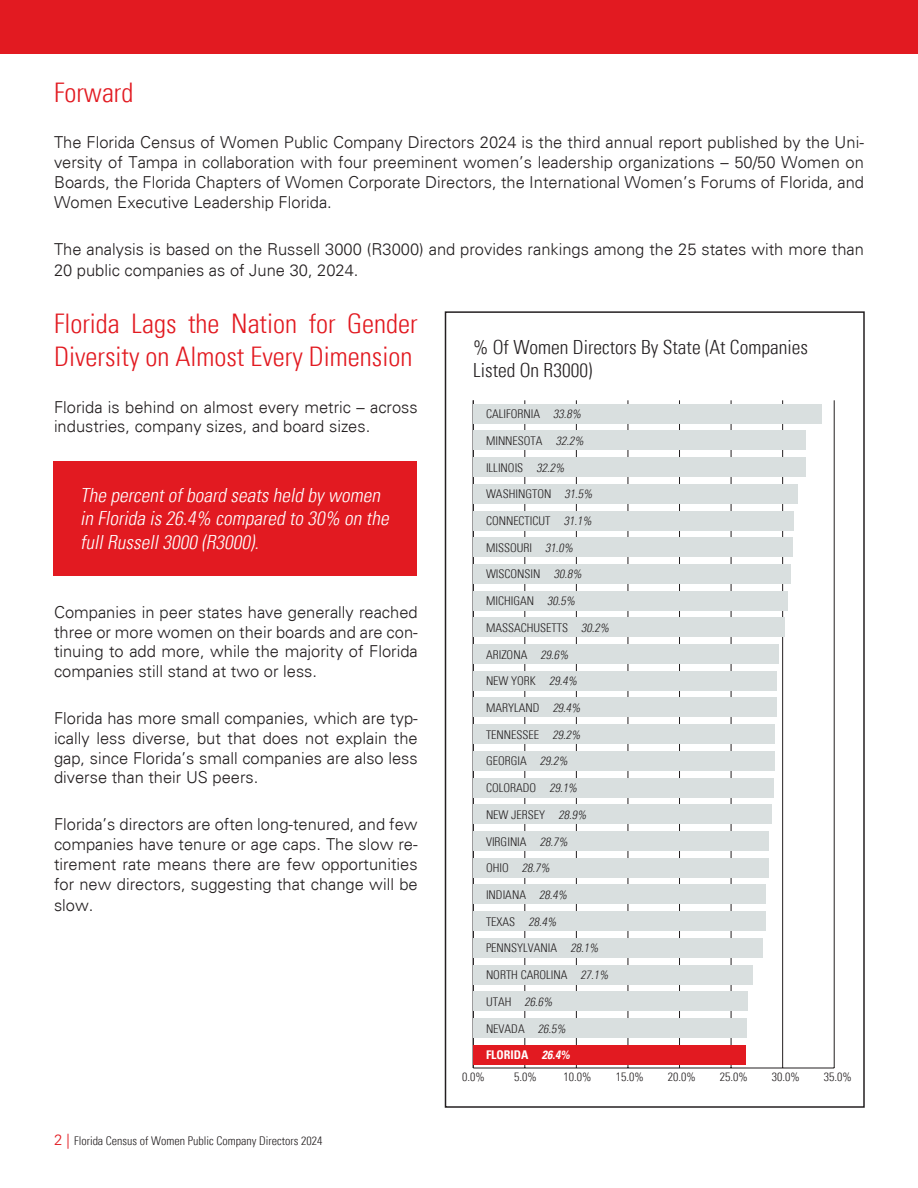
<style>
.page{position:relative;width:918px;height:1188px;background:#fff}
.page>*{position:absolute;margin:0;border:0;box-sizing:border-box;transform-origin:0 0}
.t1{font:300 condensed 27px/32.4px "Univers";color:#e21a21}
.t2{font:italic 300 condensed 19.5px/23.4px "Univers";color:#fff}
.t3{font:300 condensed 19.5px/23.4px "Univers";color:#231f20}
.t4{font:300 16.5px/19.8px "Univers";color:#231f20;text-align:justify}
.t5{font:300 condensed 12px "Univers";color:#231f20}
.t6{font:italic 300 condensed 12px "Univers";color:#231f20}
.t7{font:700 condensed 12px "Univers";color:#fff}
.s1{font-stretch:normal;font-size:15px;color:#e21a21}
.s2{font-style:italic}
.s3{font-style:normal}
</style>
<div class="page">
<div style="left:0;top:0;width:918px;height:54px;background:#e21a21"></div>
<div style="left:445px;top:311px;width:420px;height:797px;border:2px solid #231f20"></div>
<div style="left:53px;top:461px;width:364px;height:115px;background:#e21a21"></div>
<hr style="left:473px;top:1068px;width:361px;height:1px;background:#231f20">
<hr style="left:525px;top:400px;width:1px;height:668px;background:#231f20">
<hr style="left:576px;top:400px;width:1px;height:668px;background:#231f20">
<hr style="left:628px;top:400px;width:1px;height:668px;background:#231f20">
<hr style="left:679px;top:400px;width:1px;height:668px;background:#231f20">
<hr style="left:731px;top:400px;width:1px;height:668px;background:#231f20">
<hr style="left:782px;top:400px;width:1px;height:668px;background:#231f20">
<hr style="left:834px;top:400px;width:1px;height:668px;background:#231f20">
<hr style="left:473px;top:400px;width:1px;height:668px;background:#231f20">
<div style="left:473px;top:404px;width:349px;height:19px;background:#d9dfdf"></div>
<div style="left:473px;top:431px;width:332px;height:19px;background:#d9dfdf"></div>
<div style="left:473px;top:457px;width:332px;height:20px;background:#d9dfdf"></div>
<div style="left:473px;top:484px;width:325px;height:19px;background:#d9dfdf"></div>
<div style="left:473px;top:511px;width:321px;height:19px;background:#d9dfdf"></div>
<div style="left:473px;top:538px;width:320px;height:19px;background:#d9dfdf"></div>
<div style="left:473px;top:564px;width:318px;height:20px;background:#d9dfdf"></div>
<div style="left:473px;top:591px;width:315px;height:19px;background:#d9dfdf"></div>
<div style="left:473px;top:618px;width:312px;height:19px;background:#d9dfdf"></div>
<div style="left:473px;top:644px;width:306px;height:20px;background:#d9dfdf"></div>
<div style="left:473px;top:671px;width:303px;height:19px;background:#d9dfdf"></div>
<div style="left:473px;top:698px;width:303px;height:19px;background:#d9dfdf"></div>
<div style="left:473px;top:725px;width:301px;height:19px;background:#d9dfdf"></div>
<div style="left:473px;top:751px;width:301px;height:19px;background:#d9dfdf"></div>
<div style="left:473px;top:778px;width:300px;height:19px;background:#d9dfdf"></div>
<div style="left:473px;top:805px;width:298px;height:19px;background:#d9dfdf"></div>
<div style="left:473px;top:831px;width:296px;height:20px;background:#d9dfdf"></div>
<div style="left:473px;top:858px;width:296px;height:19px;background:#d9dfdf"></div>
<div style="left:473px;top:885px;width:293px;height:19px;background:#d9dfdf"></div>
<div style="left:473px;top:911px;width:293px;height:20px;background:#d9dfdf"></div>
<div style="left:473px;top:938px;width:290px;height:19px;background:#d9dfdf"></div>
<div style="left:473px;top:965px;width:280px;height:19px;background:#d9dfdf"></div>
<div style="left:473px;top:992px;width:275px;height:19px;background:#d9dfdf"></div>
<div style="left:473px;top:1018px;width:274px;height:20px;background:#d9dfdf"></div>
<div style="left:473px;top:1045px;width:273px;height:19px;background:#e21a21"></div>
<p class="t1" style="left:54px;top:76px;width:81px">Forward</p>
<p class="t4" style="left:54px;top:133px;width:812px">The Florida Census of Women Public Company Directors 2024 is the third annual report published by the Uni&shy;versity of Tampa in collaboration with four preeminent women’s leadership organizations – 50/50 Women on Boards, the Florida Chapters of Women Corporate Directors, the International Women’s Forums of Florida, and Women Executive Leadership Florida.</p>
<p class="t4" style="left:54px;top:238px;width:812px;line-height:21.6px">The analysis is based on the Russell 3000 (R3000) and provides rankings among the 25 states with more than<br>20 public companies as of June 30, 2024.</p>
<p class="t1" style="left:54px;top:308px;width:365px">Florida Lags the Nation for Gender<br>Diversity on Almost Every Dimension</p>
<p class="t4" style="left:54px;top:397px;width:365px">Florida is behind on almost every metric – across industries, company sizes, and board sizes.</p>
<p class="t2" style="left:80px;top:483px;width:314px">The percentofboard seatsheld bywomen in Florida is26.4% compared to 30% on the fullRussell3000 (R3000).</p>
<p class="t4" style="left:54px;top:602px;width:365px">Companies in peer states have generally reached three or more women on their boards and are con&shy;tinuing to add more, while the majority of Florida companies still stand at two or less.</p>
<p class="t4" style="left:54px;top:708px;width:365px">Florida has more small companies, which are typ&shy;ically less diverse, but that does not explain the gap, since Florida’s small companies are also less diverse than their US peers.</p>
<p class="t4" style="left:54px;top:815px;width:365px">Florida’s directors are often long-tenured, and few companies have tenure or age caps. The slow re&shy;tirement rate means there are few opportunities for new directors, suggesting that change will be</p>
<p class="t4" style="left:54px;top:896px;width:41px">slow.</p>
<p class="t5" style="left:54px;top:1133px;width:270px"><span class="s1">2 |</span> Florida Census of Women Public Company Directors 2024</p>
<p class="t3" style="left:473px;top:335px;width:336px">% Of Women Directors By State (At Companies<br>Listed On R3000)</p>
<p class="t5" style="left:486px;top:407px;width:99px">CALIFORNIA <span class="s2">33.8%</span></p>
<p class="t5" style="left:486px;top:433px;width:102px">MINNESOTA <span class="s2">32.2%</span></p>
<p class="t5" style="left:486px;top:460px;width:83px">ILLINOIS <span class="s2">32.2%</span></p>
<p class="t5" style="left:486px;top:487px;width:111px">WASHINGTON <span class="s2">31.5%</span></p>
<p class="t5" style="left:486px;top:514px;width:110px">CONNECTICUT <span class="s2">31.1%</span></p>
<p class="t5" style="left:486px;top:540px;width:91px">MISSOURI <span class="s2">31.0%</span></p>
<p class="t5" style="left:486px;top:567px;width:100px">WISCONSIN <span class="s2">30.8%</span></p>
<p class="t5" style="left:486px;top:594px;width:93px">MICHIGAN <span class="s2">30.5%</span></p>
<p class="t5" style="left:486px;top:620px;width:127px">MASSACHUSETTS <span class="s2">30.2%</span></p>
<p class="t5" style="left:486px;top:647px;width:87px">ARIZONA <span class="s2">29.6%</span></p>
<p class="t5" style="left:486px;top:674px;width:95px">NEW YORK <span class="s2">29.4%</span></p>
<p class="t5" style="left:486px;top:701px;width:99px">MARYLAND <span class="s2">29.4%</span></p>
<p class="t5" style="left:486px;top:727px;width:99px">TENNESSEE <span class="s2">29.2%</span></p>
<p class="t5" style="left:486px;top:754px;width:86px">GEORGIA <span class="s2">29.2%</span></p>
<p class="t5" style="left:486px;top:781px;width:95px">COLORADO <span class="s2">29.1%</span></p>
<p class="t5" style="left:486px;top:807px;width:105px">NEW JERSEY <span class="s2">28.9%</span></p>
<p class="t5" style="left:486px;top:834px;width:86px">VIRGINIA <span class="s2">28.7%</span></p>
<p class="t6" style="left:486px;top:861px;width:68px"><span class="s3">O H I O</span> 28.7%</p>
<p class="t5" style="left:486px;top:888px;width:85px">INDIANA <span class="s2">28.4%</span></p>
<p class="t5" style="left:486px;top:914px;width:75px">TEXAS <span class="s2">28.4%</span></p>
<p class="t5" style="left:486px;top:941px;width:117px">PENNSYLVANIA <span class="s2">28.1%</span></p>
<p class="t5" style="left:486px;top:968px;width:127px">NORTH CAROLINA <span class="s2">27.1%</span></p>
<p class="t6" style="left:486px;top:994px;width:71px"><span class="s3">U TA H</span> 26.6%</p>
<p class="t5" style="left:486px;top:1021px;width:84px">NEVADA <span class="s2">26.5%</span></p>
<p class="t7" style="left:486px;top:1048px;width:88px">FLORIDA <span class="s2">26.4%</span></p>
<p class="t5" style="left:462px;top:1069px;width:24px">0.0%</p>
<p class="t5" style="left:514px;top:1069px;width:24px">5.0%</p>
<p class="t5" style="left:564px;top:1069px;width:29px">10.0%</p>
<p class="t5" style="left:616px;top:1069px;width:29px">15.0%</p>
<p class="t5" style="left:668px;top:1069px;width:29px">20.0%</p>
<p class="t5" style="left:720px;top:1069px;width:29px">25.0%</p>
<p class="t5" style="left:772px;top:1069px;width:29px">30.0%</p>
<p class="t5" style="left:824px;top:1069px;width:29px">35.0%</p>
</div>
